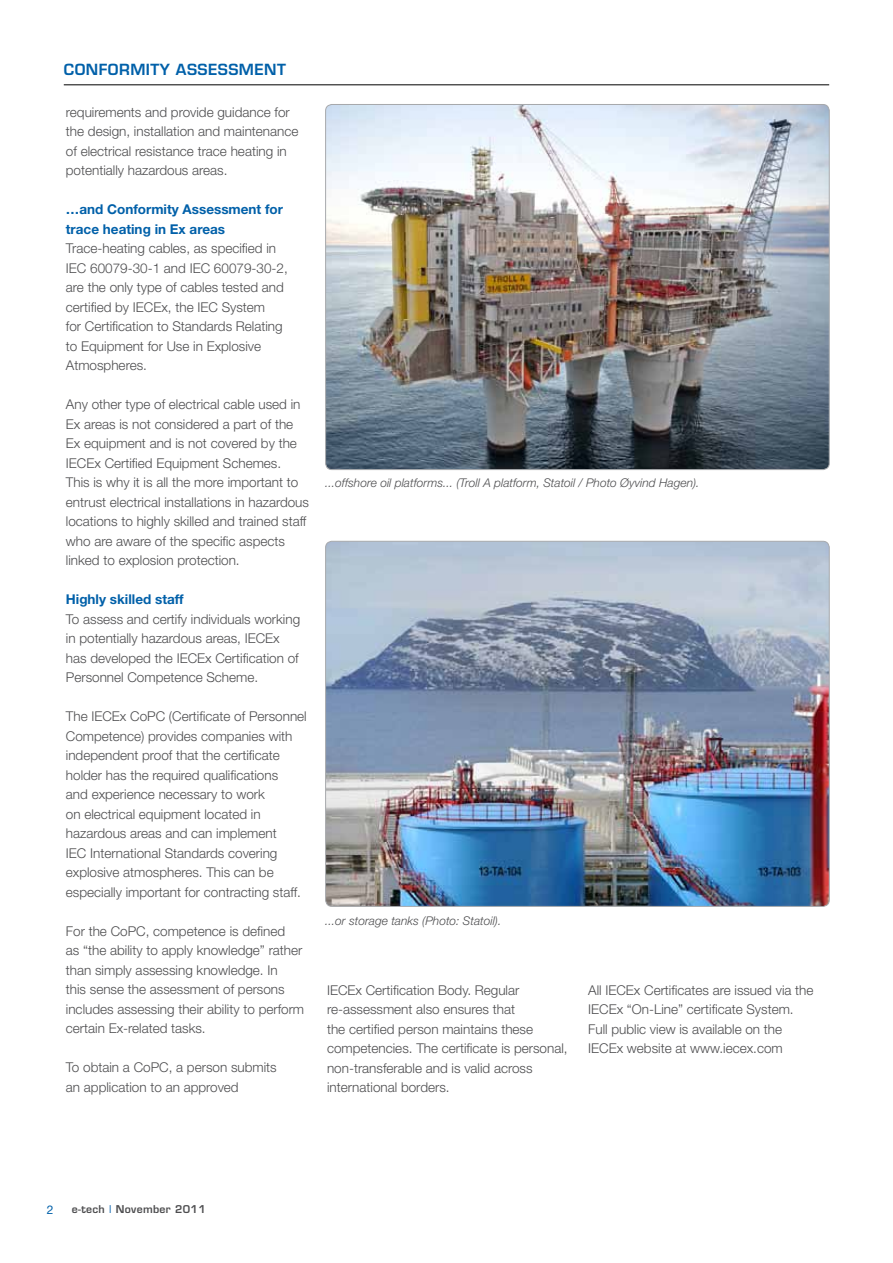
<style>
.page{position:relative;width:893px;height:1263px;background:#fff}
.page>*{position:absolute;margin:0;border:0;box-sizing:border-box;transform-origin:0 0}
.t1{font:600 15px "Eurostile LT Std";letter-spacing:.03em;color:#0060a9}
.t2{font:300 13.5px/19.5px "Helvetica Neue";color:#4d4d4f}
.t3{font:700 13.5px/19.5px "Helvetica Neue";color:#0060a9}
.t4{font:italic 300 12px "Helvetica Neue";color:#4d4d4f}
.t5{font:12px "Helvetica Neue";color:#0060a9}
.t6{font:600 10.5px "Eurostile LT Std";letter-spacing:.03em;color:#4d4d4f}
.s1{font-weight:400;color:#1d6eb2}
</style>
<div class="page">
<hr style="left:64px;top:85px;width:765px;height:1px;background:#000">
<img style="left:327px;top:104px;width:502px;height:366px">
<img style="left:327px;top:541px;width:502px;height:365px">
<p class="t1" style="left:64px;top:60px;width:224px">CONFORMITY ASSESSMENT</p>
<p class="t2" style="left:66px;top:102px;width:234px">requirements and provide guidance for the design, installation and maintenance of electrical resistance trace heating in potentially hazardous areas.</p>
<p class="t3" style="left:66px;top:200px;width:219px">…and Conformity Assessment for trace heating in Ex areas</p>
<p class="t2" style="left:66px;top:239px;width:223px">Trace-heating cables, as specified in IEC 60079-30-1 and IEC 60079-30-2, are the only type of cables tested and certified by IECEx, the IEC System<br>for Certification to Standards Relating to Equipment for Use in Explosive Atmospheres.</p>
<p class="t2" style="left:66px;top:395px;width:245px">Any other type of electrical cable used in Ex areas is not considered a part of the Ex equipment and is not covered by the IECEx Certified Equipment Schemes.<br>This is why it is all the more important to entrust electrical installations in hazardous locations to highly skilled and trained staff who are aware of the specific aspects linked to explosion protection.</p>
<p class="t3" style="left:66px;top:589px;width:119px">Highly skilled staff</p>
<p class="t2" style="left:66px;top:609px;width:236px">To assess and certify individuals working in potentially hazardous areas, IECEx has developed the IECEx Certification of Personnel Competence Scheme.</p>
<p class="t2" style="left:66px;top:706px;width:242px">The IECEx CoPC (Certificate of Personnel Competence) provides companies with independent proof that the certificate holder has the required qualifications<br>and experience necessary to work<br>on electrical equipment located in hazardous areas and can implement<br>IEC International Standards covering explosive atmospheres. This can be especially important for contracting staff.</p>
<p class="t2" style="left:66px;top:921px;width:240px">For the CoPC, competence is defined<br>as “the ability to apply knowledge” rather than simply assessing knowledge. In<br>this sense the assessment of persons includes assessing their ability to perform certain Ex-related tasks.</p>
<p class="t2" style="left:66px;top:1057px;width:212px">To obtain a CoPC, a person submits an application to an approved</p>
<p class="t4" style="left:325px;top:476px;width:376px">...offshore oil platforms... (Troll A platform, Statoil / Photo Øyvind Hagen).</p>
<p class="t4" style="left:325px;top:913px;width:178px">...or storage tanks (Photo: Statoil).</p>
<p class="t2" style="left:327px;top:980px;width:242px">IECEx Certification Body. Regular re-assessment also ensures that<br>the certified person maintains these competencies. The certificate is personal, non-transferable and is valid across international borders.</p>
<p class="t2" style="left:588px;top:980px;width:227px">All IECEx Certificates are issued via the IECEx “On-Line” certificate System.<br>Full public view is available on the IECEx website at www.iecex.com</p>
<p class="t5" style="left:47px;top:1203px;width:8px">2</p>
<p class="t6" style="left:72px;top:1203px;width:135px">e-tech <span class="s1">I</span> November 2011</p>
</div>
